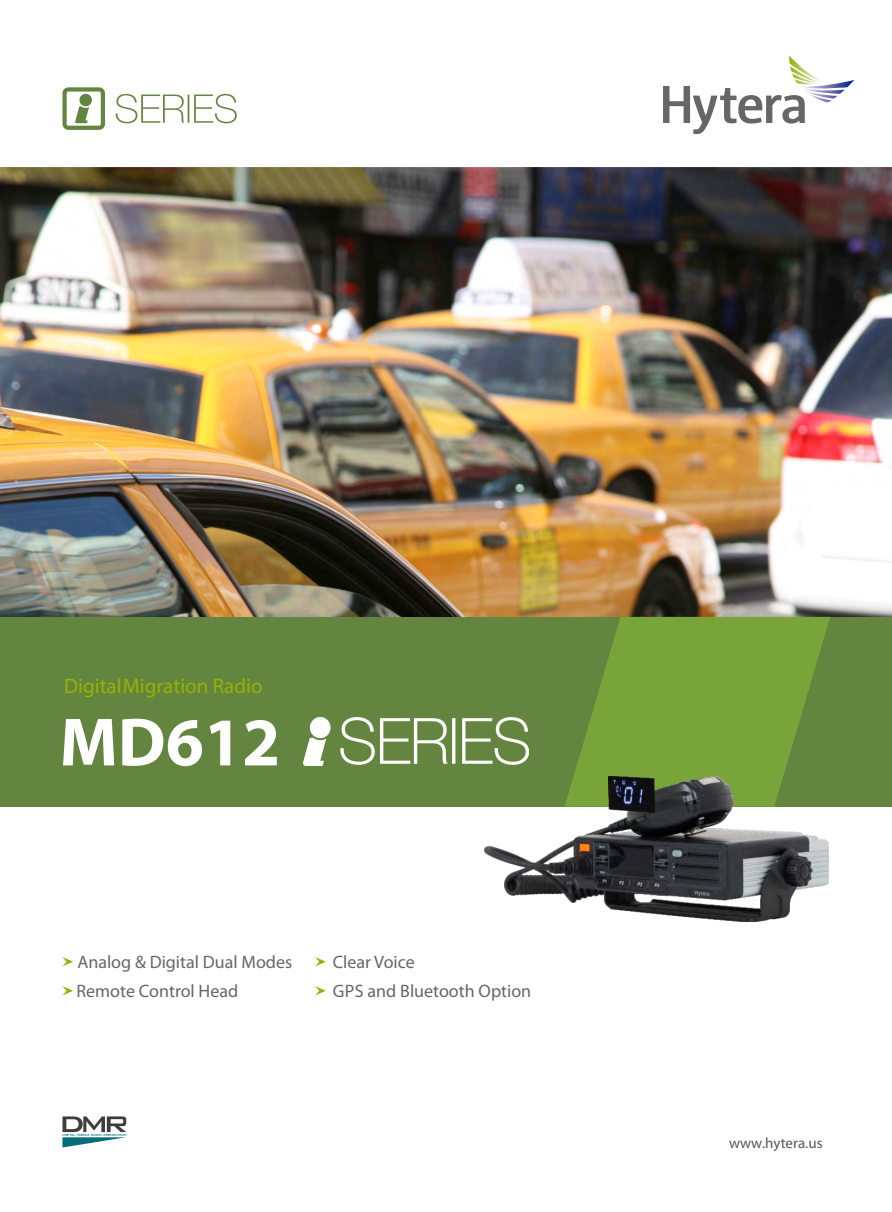
<style>
.page{position:relative;width:892px;height:1212px;background:#fff}
.page>*{position:absolute;margin:0;border:0;box-sizing:border-box;transform-origin:0 0}
.t1{font:700 68.85px "Myriad Pro";color:#fff}
.t2{font:21px "Myriad Pro";color:#94b301}
.t3{font:18px "Myriad Pro";color:#676666}
.t4{font:15px "Myriad Pro";color:#595857}
</style>
<div class="page">
<svg style="left:62px;top:1116px;width:64px;height:31px"></svg>
<img style="left:0;top:167px;width:892px;height:450px">
<svg style="left:663px;top:55px;width:191px;height:79px"></svg>
<svg style="left:62px;top:957px;width:11px;height:9px"></svg>
<svg style="left:62px;top:986px;width:11px;height:9px"></svg>
<svg style="left:315px;top:986px;width:11px;height:9px"></svg>
<svg style="left:315px;top:957px;width:11px;height:9px"></svg>
<svg style="left:62px;top:87px;width:43px;height:43px"></svg>
<svg style="left:116px;top:94px;width:121px;height:29px"></svg>
<div style="left:0;top:617px;width:892px;height:190px;background:#63853f"></div>
<svg style="left:573px;top:617px;width:257px;height:160px;fill:#79a43a"></svg>
<img style="left:304px;top:718px;width:224px;height:47px">
<img style="left:484px;top:777px;width:344px;height:144px">
<img style="left:609px;top:776px;width:45px;height:36px">
<p class="t2" style="left:64px;top:673px;width:200px">Digital Migration Radio</p>
<h1 class="t1" style="left:60px;top:697px;width:222px">MD612</h1>
<p class="t3" style="left:77px;top:954px;width:216px">Analog &amp; Digital Dual Modes</p>
<p class="t3" style="left:333px;top:954px;width:83px">Clear Voice</p>
<p class="t3" style="left:77px;top:983px;width:163px">Remote Control Head</p>
<p class="t3" style="left:333px;top:983px;width:200px">GPS and Bluetooth Option</p>
<p class="t4" style="left:729px;top:1137px;width:95px">www.hytera.us</p>
</div>
